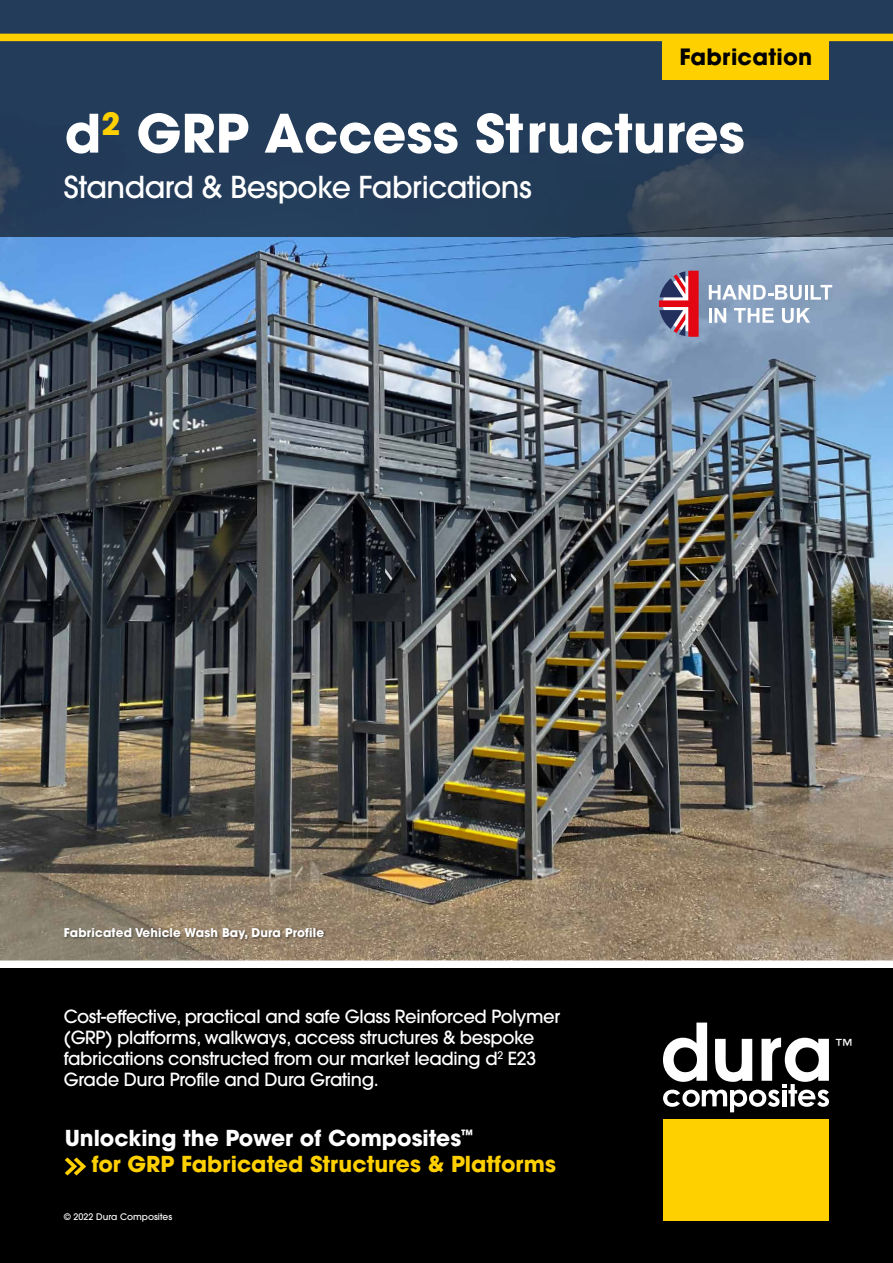
<style>
.page{position:relative;width:893px;height:1263px;background:#fff}
.page>*{position:absolute;margin:0;border:0;box-sizing:border-box;transform-origin:0 0}
.t1{font:700 52.5px "ITC Avant Garde Pro";color:#fff}
.t2{font:500 30px "ITC Avant Garde Pro";letter-spacing:-.02em;color:#fff}
.t3{font:700 22.35px "ITC Avant Garde Pro";letter-spacing:.01em;color:#000}
.t4{font:700 21.9px/26.2px "ITC Avant Garde Pro";color:#ffd000}
.t5{font:500 18px/21px "ITC Avant Garde Pro";letter-spacing:-.02em;color:#fff}
.t6{font:16.35px "Century Gothic Pro";color:#fff}
.t7{font:700 12px "ITC Avant Garde Pro";letter-spacing:.01em;color:#fff}
.t8{font:500 9px "ITC Avant Garde Pro";color:#fff}
.s1{color:#fff}
</style>
<div class="page">
<img style="left:0;top:237px;width:893px;height:723px">
<div style="left:0;top:964px;width:893px;height:299px;background:#000"></div>
<svg style="left:0;top:0;width:893px;height:237px;background:#253d59"></svg>
<div style="left:663px;top:41px;width:166px;height:39px;background:#ffd000"></div>
<div style="left:0;top:34px;width:893px;height:7px;background:#ffd000"></div>
<div style="left:0;top:960px;width:893px;height:8px;background:#fff"></div>
<svg style="left:65px;top:1157px;width:21px;height:18px"></svg>
<div style="left:65px;top:927px;width:262px;height:15px;background:#000;opacity:.45"></div>
<svg style="left:709px;top:285px;width:93px;height:15px"></svg>
<hr style="left:805px;top:285px;width:3px;height:15px;background:#fff">
<svg style="left:811px;top:285px;width:21px;height:15px"></svg>
<hr style="left:709px;top:308px;width:3px;height:15px;background:#fff">
<svg style="left:714px;top:308px;width:12px;height:15px"></svg>
<svg style="left:734px;top:308px;width:40px;height:15px"></svg>
<svg style="left:782px;top:308px;width:28px;height:15px"></svg>
<svg style="left:659px;top:271px;width:40px;height:66px;background:#a75b72"></svg>
<div style="left:663px;top:1119px;width:166px;height:101px;background:#ffd000"></div>
<svg style="left:663px;top:1022px;width:166px;height:90px"></svg>
<p class="t3" style="left:679px;top:42px;width:134px">Fabrication</p>
<h1 class="t1" style="left:65px;top:98px;width:681px">d<sup>2</sup> GRP Access Structures</h1>
<h2 class="t2" style="left:64px;top:167px;width:469px">Standard &amp; Bespoke Fabrications</h2>
<p class="t7" style="left:64px;top:924px;width:262px">Fabricated Vehicle Wash Bay, Dura Profile</p>
<p class="t5" style="left:64px;top:1006px;width:498px">Cost-effective, practical and safe Glass Reinforced Polymer (GRP) platforms, walkways, access structures &amp; bespoke fabrications constructed from our market leading d<sup>2</sup> E23<br>Grade Dura Profile and Dura Grating.</p>
<p class="t4" style="left:92px;top:1125px;width:466px;text-indent:-27px"><span class="s1">Unlocking the Power of Composites</span><sup>™<br></sup>for GRP Fabricated Structures &amp; Platforms</p>
<p class="t8" style="left:64px;top:1211px;width:110px">© 2022 Dura Composites</p>
<p class="t6" style="left:836px;top:1035px;width:18px">™</p>
</div>
